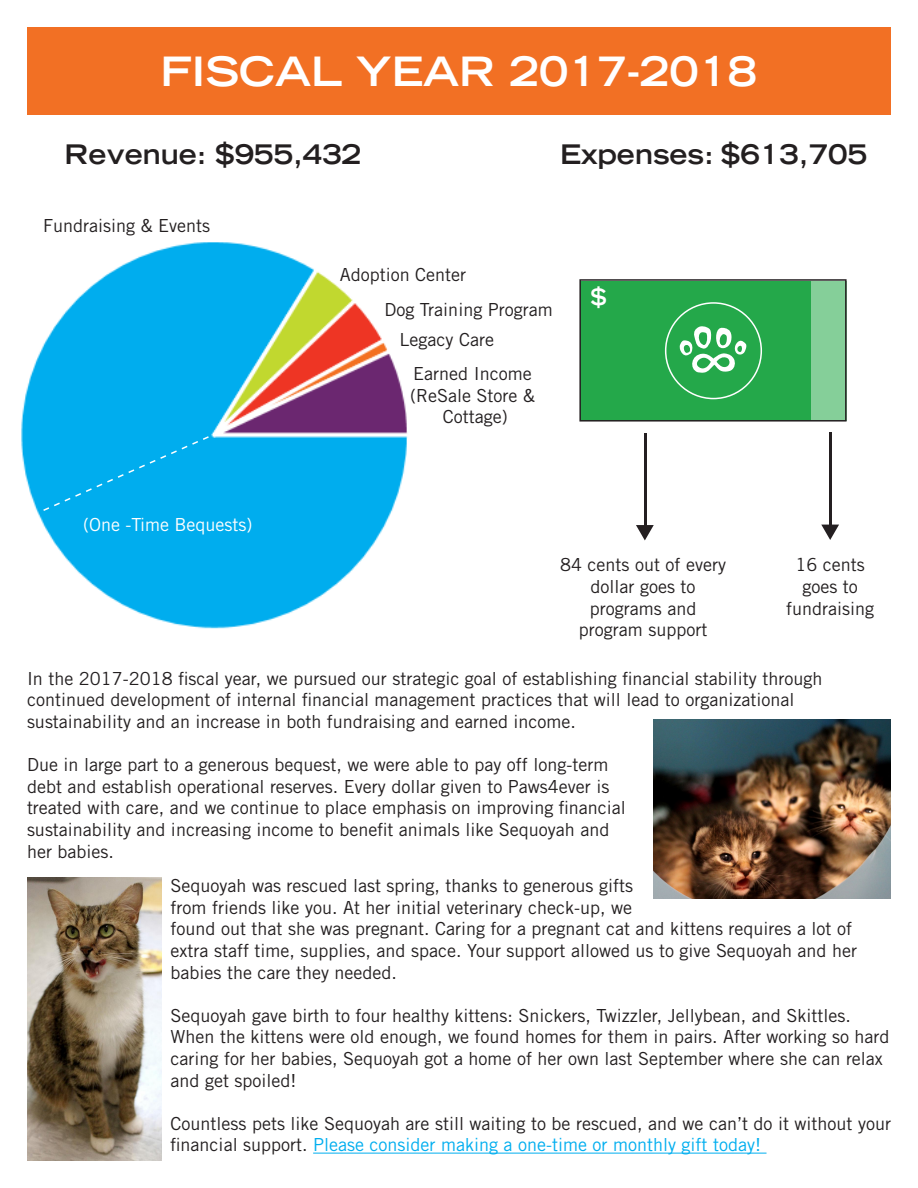
<style>
.page{position:relative;width:918px;height:1188px;background:#fff}
.page>*{position:absolute;margin:0;border:0;box-sizing:border-box;transform-origin:0 0}
.t1{font:700 expanded 40.5px "Trade Gothic LT Std";color:#fff}
.t2{font:700 expanded 27px "Trade Gothic LT Std";color:#231f20}
.t3{font:700 expanded 22.5px "Trade Gothic LT Std";color:#fff}
.t4{font:18px/21.6px "Trade Gothic LT Std";color:#231f20}
.t5{font:18px "Trade Gothic LT Std";color:#fff}
.s1{color:#00aeef}
</style>
<div class="page">
<div style="left:27px;top:27px;width:863px;height:88px;background:#f27024"></div>
<hr style="left:644px;top:433px;width:3px;height:95px;background:#241f21">
<svg style="left:636px;top:525px;width:18px;height:15px"></svg>
<hr style="left:829px;top:432px;width:3px;height:95px;background:#241f21">
<svg style="left:821px;top:525px;width:18px;height:15px"></svg>
<img style="left:21px;top:242px;width:387px;height:387px">
<svg style="left:579px;top:279px;width:268px;height:143px;background:#3aac5b"></svg>
<div style="left:42px;top:435px;width:168px;height:77px;background:#00adee"></div>
<img style="left:654px;top:719px;width:237px;height:179px">
<img style="left:27px;top:878px;width:134px;height:283px">
<hr style="left:313px;top:1153px;width:454px;height:1px;background:#00aeef">
<p class="t1" style="left:160px;top:44px;width:598px">FISCAL YEAR 2017-2018</p>
<p class="t2" style="left:65px;top:137px;width:298px">Revenue: $955,432</p>
<p class="t2" style="left:560px;top:137px;width:309px">Expenses: $613,705</p>
<p class="t4" style="left:43px;top:215px;width:169px">Fundraising &amp; Events</p>
<p class="t5" style="left:83px;top:514px;width:171px">(One -Time Bequests)</p>
<p class="t4" style="left:340px;top:264px;width:128px">Adoption Center</p>
<p class="t4" style="left:384px;top:299px;width:170px">Dog Training Program</p>
<p class="t4" style="left:400px;top:329px;width:96px">Legacy Care</p>
<p class="t4" style="left:410px;top:363px;width:126px;text-align:center">Earned Income (ReSale Store &amp;<br>Cottage)</p>
<p class="t3" style="left:590px;top:282px;width:18px">$</p>
<p class="t4" style="left:560px;top:554px;width:167px;text-align:center">84 cents out of every dollar goes to programs and program support</p>
<p class="t4" style="left:795px;top:554px;width:71px">16 cents</p>
<p class="t4" style="left:802px;top:576px;width:57px">goes to</p>
<p class="t4" style="left:786px;top:597px;width:90px">fundraising</p>
<p class="t4" style="left:27px;top:667px;width:797px">In the 2017-2018 fiscal year, we pursued our strategic goal of establishing financial stability through continued development of internal financial management practices that will lead to organizational sustainability and an increase in both fundraising and earned income.</p>
<p class="t4" style="left:27px;top:754px;width:600px">Due in large part to a generous bequest, we were able to pay off long-term debt and establish operational reserves. Every dollar given to Paws4ever is treated with care, and we continue to place emphasis on improving financial sustainability and increasing income to benefit animals like Sequoyah and her babies.</p>
<p class="t4" style="left:171px;top:875px;width:464px">Sequoyah was rescued last spring, thanks to generous gifts</p>
<p class="t4" style="left:171px;top:896px;width:688px">from friends like you. At her initial veterinary check-up, we<br>found out that she was pregnant. Caring for a pregnant cat and kittens requires a lot of extra staff time, supplies, and space. Your support allowed us to give Sequoyah and her babies the care they needed.</p>
<p class="t4" style="left:171px;top:1004px;width:720px">Sequoyah gave birth to four healthy kittens: Snickers, Twizzler, Jellybean, and Skittles.<br>When the kittens were old enough, we found homes for them in pairs. After working so hard caring for her babies, Sequoyah got a home of her own last September where she can relax and get spoiled!</p>
<p class="t4" style="left:171px;top:1112px;width:722px">Countless pets like Sequoyah are still waiting to be rescued, and we can’t do it without your financial support. <span class="s1">Please consider making a one-time or monthly gift today!</span></p>
</div>
